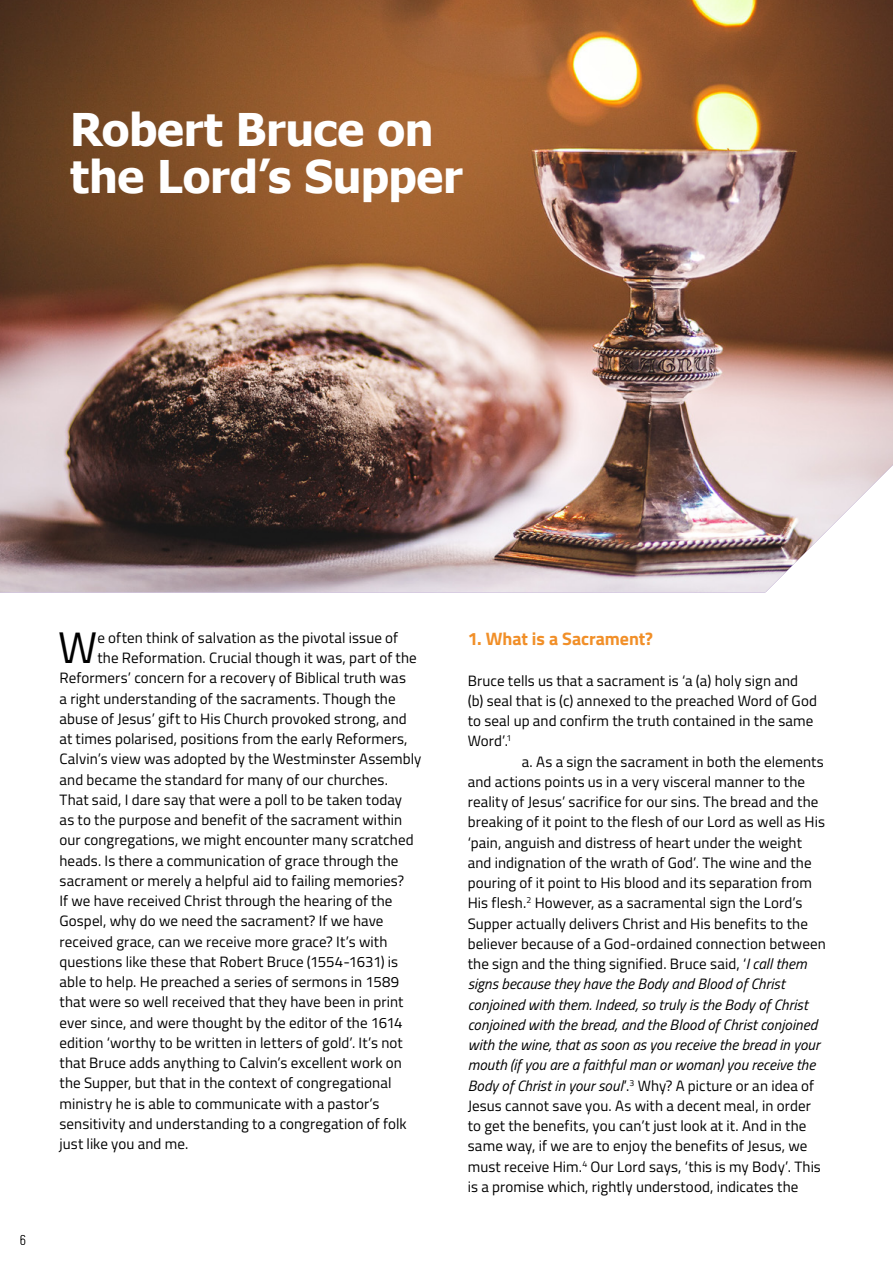
<style>
.page{position:relative;width:893px;height:1263px;background:#fff}
.page>*{position:absolute;margin:0;border:0;box-sizing:border-box;transform-origin:0 0}
.t1{font:700 45px/46.5px "Tahoma";letter-spacing:-.01em;color:#fff}
.t2{font:44.25px "Titillium";color:#000}
.t3{font:700 18px "Titillium";letter-spacing:-.005em;color:#f18f28}
.t4{font:15px/20.2px "Titillium";letter-spacing:.005em;color:#000}
.t5{font:15px "Simplifica";color:#000}
.s1{font-style:italic}
</style>
<div class="page">
<hr style="left:892px;top:0;width:1px;height:1263px;background:#e46a26">
<img style="left:0;top:0;width:893px;height:592px">
<h1 class="t1" style="left:70px;top:104px;width:394px">Robert Bruce on the Lord’s Supper</h1>
<p class="t5" style="left:21px;top:1232px;width:7px">6</p>
<h2 class="t2" style="left:58px;top:615px;width:41px">W</h2>
<p class="t4" style="left:97px;top:627px;width:302px">e often think of salvation as the pivotal issue of</p>
<p class="t4" style="left:97px;top:647px;width:321px">the Reformation. Crucial though it was, part of the</p>
<p class="t4" style="left:60px;top:667px;width:348px">Reformers’ concern for a recovery of Biblical truth was</p>
<p class="t4" style="left:60px;top:687px;width:338px">a right understanding of the sacraments. Though the</p>
<p class="t4" style="left:60px;top:708px;width:349px">abuse of Jesus’ gift to His Church provoked strong, and</p>
<p class="t4" style="left:60px;top:728px;width:350px">at times polarised, positions from the early Reformers,</p>
<p class="t4" style="left:60px;top:748px;width:363px">Calvin’s view was adopted by the Westminster Assembly</p>
<p class="t4" style="left:60px;top:768px;width:330px">and became the standard for many of our churches.</p>
<p class="t4" style="left:60px;top:789px;width:344px">That said, I dare say that were a poll to be taken today</p>
<p class="t4" style="left:60px;top:809px;width:344px">as to the purpose and benefit of the sacrament within</p>
<p class="t4" style="left:60px;top:829px;width:356px">our congregations, we might encounter many scratched</p>
<p class="t4" style="left:60px;top:849px;width:340px">heads. Is there a communication of grace through the</p>
<p class="t4" style="left:60px;top:870px;width:346px">sacrament or merely a helpful aid to failing memories?</p>
<p class="t4" style="left:60px;top:890px;width:334px">If we have received Christ through the hearing of the</p>
<p class="t4" style="left:60px;top:910px;width:325px">Gospel, why do we need the sacrament? If we have</p>
<p class="t4" style="left:60px;top:930px;width:329px">received grace, can we receive more grace? It’s with</p>
<p class="t4" style="left:60px;top:951px;width:340px">questions like these that Robert Bruce (1554-1631) is</p>
<p class="t4" style="left:60px;top:971px;width:341px">able to help. He preached a series of sermons in 1589</p>
<p class="t4" style="left:60px;top:991px;width:345px">that were so well received that they have been in print</p>
<p class="t4" style="left:60px;top:1011px;width:345px">ever since, and were thought by the editor of the 1614</p>
<p class="t4" style="left:60px;top:1032px;width:345px">edition ‘worthy to be written in letters of gold’. It’s not</p>
<p class="t4" style="left:60px;top:1052px;width:344px">that Bruce adds anything to Calvin’s excellent work on</p>
<p class="t4" style="left:60px;top:1072px;width:333px">the Supper, but that in the context of congregational</p>
<p class="t4" style="left:60px;top:1092px;width:321px">ministry he is able to communicate with a pastor’s</p>
<p class="t4" style="left:60px;top:1113px;width:349px">sensitivity and understanding to a congregation of folk</p>
<p class="t4" style="left:60px;top:1133px;width:130px">just like you and me.</p>
<p class="t3" style="left:468px;top:625px;width:187px">1. What is a Sacrament?</p>
<p class="t4" style="left:468px;top:669px;width:351px">Bruce tells us that a sacrament is ‘a (a) holy sign and (b) seal that is (c) annexed to the preached Word of God to seal up and confirm the truth contained in the same Word’.<sup>1</sup></p>
<p class="t4" style="left:468px;top:750px;width:360px;text-indent:54px">a. As a sign the sacrament in both the elements and actions points us in a very visceral manner to the reality of Jesus’ sacrifice for our sins. The bread and the breaking of it point to the flesh of our Lord as well as His ‘pain, anguish and distress of heart under the weight and indignation of the wrath of God’. The wine and the pouring of it point to His blood and its separation from His flesh.<sup>2</sup> However, as a sacramental sign the Lord’s Supper actually delivers Christ and His benefits to the believer because of a God-ordained connection between the sign and the thing signified. Bruce said, ‘<span class="s1">I call them signs because they have the Body and Blood of Christ conjoined with them. Indeed, so truly is the Body of Christ conjoined with the bread, and the Blood of Christ conjoined with the wine, that as soon as you receive the bread in your mouth (if you are a faithful man or woman) you receive the Body of Christ in your soul</span>’.<sup>3</sup> Why? A picture or an idea of Jesus cannot save you. As with a decent meal, in order to get the benefits, you can’t just look at it. And in the same way, if we are to enjoy the benefits of Jesus, we must receive Him.<sup>4</sup> Our Lord says, ‘this is my Body’. This is a promise which, rightly understood, indicates the</p>
</div>
